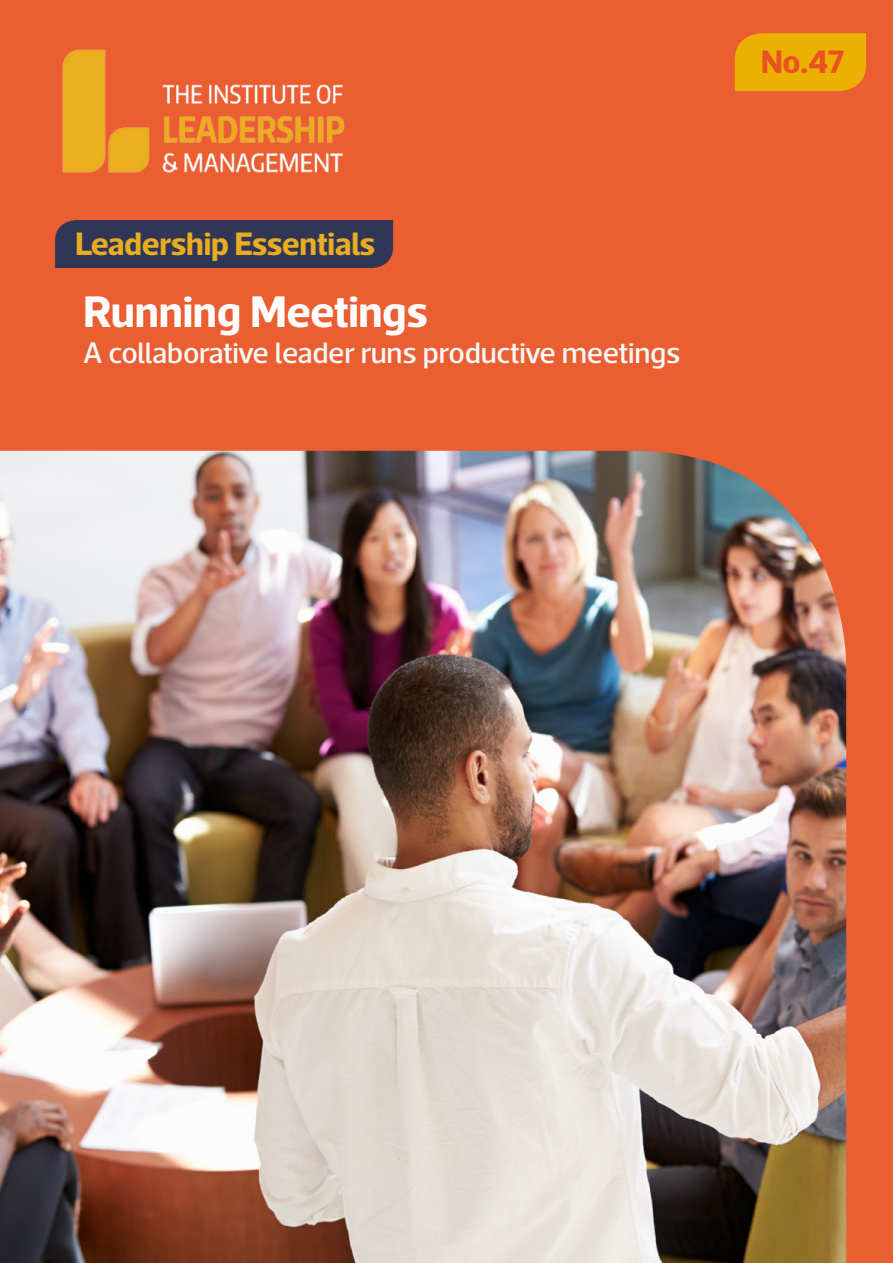
<style>
.page{position:relative;width:893px;height:1263px;background:#eb5e32}
.page>*{position:absolute;margin:0;border:0;box-sizing:border-box;transform-origin:0 0}
.t1{font:700 45px "Acto";letter-spacing:-.01em;color:#fff}
.t2{font:700 33px "Acto";letter-spacing:-.01em;color:#e9ad20}
.t3{font:700 33px "Acto";color:#e95222}
.t4{font:500 30px "Acto";letter-spacing:-.01em;color:#f7f8f9}
</style>
<div class="page">
<div style="left:55px;top:220px;width:338px;height:48px;background:#313657"></div>
<img style="left:62px;top:49px;width:283px;height:124px">
<div style="left:735px;top:33px;width:131px;height:58px;background:#ebb000"></div>
<img style="left:0;top:451px;width:846px;height:812px">
<p class="t2" style="left:75px;top:224px;width:301px">Leadership Essentials</p>
<h1 class="t1" style="left:83px;top:284px;width:346px">Running Meetings</h1>
<p class="t4" style="left:83px;top:335px;width:599px">A collaborative leader runs productive meetings</p>
<p class="t3" style="left:761px;top:41px;width:85px">No.47</p>
</div>
